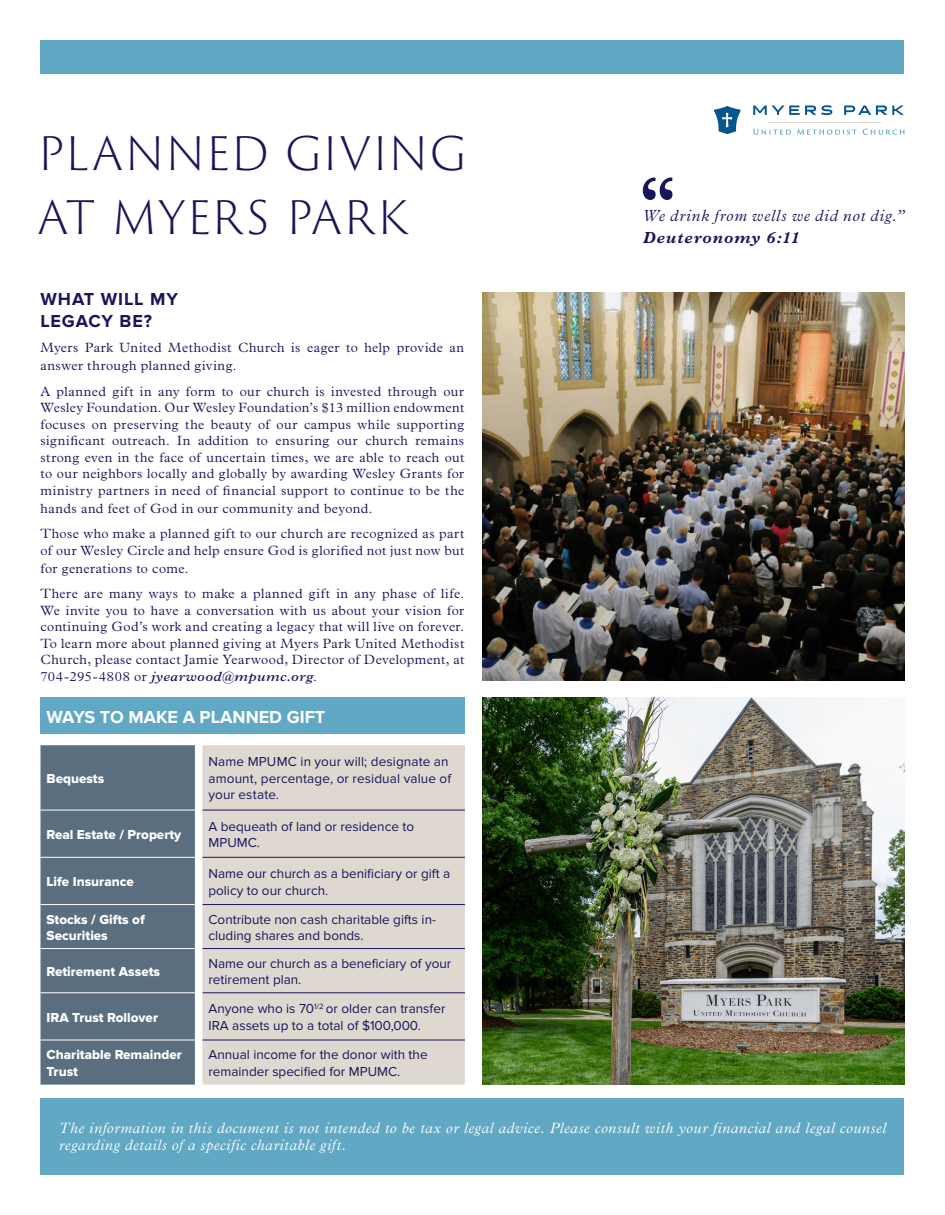
<style>
.page{position:relative;width:945px;height:1215px;background:#fff}
.page>*{position:absolute;margin:0;border:0;box-sizing:border-box;transform-origin:0 0}
.t1{font:300 45px "Trajan Sans Pro";letter-spacing:.015em;color:#19155a}
.t2{font:700 18px "Proxima Nova";color:#fff}
.t3{font:700 18px "Proxima Nova";letter-spacing:.05em;color:#19155a}
.t4{font:italic 300 16.2px "Plantin MT Pro";letter-spacing:.055em;color:#19155a}
.t5{font:italic 700 16.2px "Plantin MT Pro";letter-spacing:.06em;color:#19155a}
.t6{font:italic 300 15px/16.5px "Plantin MT Pro";letter-spacing:.04em;color:#fff}
.t7{font:300 13.5px/16.5px "Plantin MT Pro";letter-spacing:.03em;color:#19155a}
.t8{font:13.5px/16.5px "Proxima Nova";color:#19155a}
.t9{font:13.5px/16.5px "Proxima Nova Extrabld";color:#fff}
.s1{font-weight:600;font-style:italic}
</style>
<div class="page">
<div style="left:40px;top:40px;width:864px;height:34px;background:#60a8c3"></div>
<svg style="left:753px;top:105px;width:79px;height:10px"></svg>
<svg style="left:844px;top:106px;width:60px;height:9px"></svg>
<svg style="left:753px;top:129px;width:152px;height:6px"></svg>
<hr style="left:769px;top:122px;width:112px;height:1px;background:#ded8d1">
<svg style="left:714px;top:106px;width:27px;height:28px"></svg>
<img style="left:482px;top:292px;width:422px;height:389px">
<img style="left:482px;top:698px;width:422px;height:387px">
<svg style="left:643px;top:177px;width:29px;height:23px"></svg>
<div style="left:40px;top:1098px;width:864px;height:76px;background:#60a8c3"></div>
<div style="left:40px;top:698px;width:425px;height:36px;background:#60a8c3"></div>
<div style="left:40px;top:745px;width:155px;height:340px;background:#5a6e7f"></div>
<div style="left:202px;top:745px;width:263px;height:340px;background:#ded8d1"></div>
<hr style="left:202px;top:810px;width:263px;height:1px;background:#19155a">
<hr style="left:202px;top:857px;width:263px;height:1px;background:#19155a">
<hr style="left:202px;top:904px;width:263px;height:1px;background:#19155a">
<hr style="left:202px;top:948px;width:263px;height:1px;background:#19155a">
<hr style="left:202px;top:992px;width:263px;height:1px;background:#19155a">
<hr style="left:202px;top:1040px;width:263px;height:1px;background:#19155a">
<hr style="left:40px;top:810px;width:155px;height:1px;background:#fff">
<hr style="left:40px;top:857px;width:155px;height:1px;background:#fff">
<hr style="left:40px;top:904px;width:155px;height:1px;background:#fff">
<hr style="left:40px;top:948px;width:155px;height:1px;background:#fff">
<hr style="left:40px;top:992px;width:155px;height:1px;background:#fff">
<hr style="left:40px;top:1040px;width:155px;height:1px;background:#fff">
<p class="t1" style="left:38px;top:122px;width:431px">PLANNED GIVING</p>
<p class="t1" style="left:38px;top:187px;width:372px">AT MYERS PARK</p>
<p class="t3" style="left:40px;top:289px;width:139px">WHAT WILL MY</p>
<p class="t3" style="left:40px;top:310px;width:113px">LEGACY BE?</p>
<p class="t7" style="left:40px;top:339px;width:425px;line-height:18px">Myers Park United Methodist Church is eager to help provide an answer through planned giving.</p>
<p class="t7" style="left:40px;top:383px;width:425px;text-align:justify">A planned gift in any form to our church is invested through our Wesley Foundation. Our Wesley Foundation’s $13 million endowment focuses on preserving the beauty of our campus while supporting significant outreach. In addition to ensuring our church remains strong even in the face of uncertain times, we are able to reach out to our neighbors locally and globally by awarding Wesley Grants for ministry partners in need of financial support to continue to be the</p>
<p class="t7" style="left:40px;top:500px;width:334px">hands and feet of God in our community and beyond.</p>
<p class="t7" style="left:40px;top:525px;width:425px">Those who make a planned gift to our church are recognized as part of our Wesley Circle and help ensure God is glorified not just now but</p>
<p class="t7" style="left:40px;top:560px;width:150px">for generations to come.</p>
<p class="t7" style="left:40px;top:585px;width:425px;text-align:justify">There are many ways to make a planned gift in any phase of life.<br>We invite you to have a conversation with us about your vision for continuing God’s work and creating a legacy that will live on forever.<br>To learn more about planned giving at Myers Park United Methodist Church, please contact Jamie Yearwood, Director of Development, at 704-295-4808 or <span class="s1">jyearwood@mpumc.org</span>.</p>
<p class="t2" style="left:46px;top:707px;width:280px">WAYS TO MAKE A PLANNED GIFT</p>
<p class="t9" style="left:46px;top:771px;width:59px">Bequests</p>
<p class="t8" style="left:208px;top:754px;width:244px">Name MPUMC in your will; designate an amount, percentage, or residual value of your estate.</p>
<p class="t9" style="left:46px;top:827px;width:136px">Real Estate / Property</p>
<p class="t8" style="left:208px;top:818px;width:207px">A bequeath of land or residence to<br>MPUMC.</p>
<p class="t9" style="left:46px;top:874px;width:89px">Life Insurance</p>
<p class="t8" style="left:208px;top:865px;width:243px">Name our church as a benificiary or gift a policy to our church.</p>
<p class="t9" style="left:46px;top:911px;width:100px">Stocks / Gifts of</p>
<p class="t9" style="left:46px;top:928px;width:63px">Securities</p>
<p class="t8" style="left:208px;top:911px;width:229px">Contribute non cash charitable gifts in&shy;cluding shares and bonds.</p>
<p class="t9" style="left:46px;top:964px;width:115px">Retirement Assets</p>
<p class="t8" style="left:208px;top:955px;width:244px">Name our church as a beneficiary of your retirement plan.</p>
<p class="t9" style="left:46px;top:1009px;width:113px">IRA Trust Rollover</p>
<p class="t8" style="left:208px;top:1001px;width:238px">Anyone who is 70<sup>1/2</sup> or older can transfer<br>IRA assets up to a total of $100,000.</p>
<p class="t9" style="left:46px;top:1047px;width:137px">Charitable Remainder<br>Trust</p>
<p class="t8" style="left:208px;top:1047px;width:221px">Annual income for the donor with the remainder specified for MPUMC.</p>
<p class="t4" style="left:643px;top:207px;width:263px">We drink from wells we did not dig.”</p>
<p class="t5" style="left:643px;top:228px;width:158px">Deuteronomy 6:11</p>
<p class="t6" style="left:59px;top:1120px;width:829px">The information in this document is not intended to be tax or legal advice. Please consult with your financial and legal counsel regarding details of a specific charitable gift.</p>
</div>
